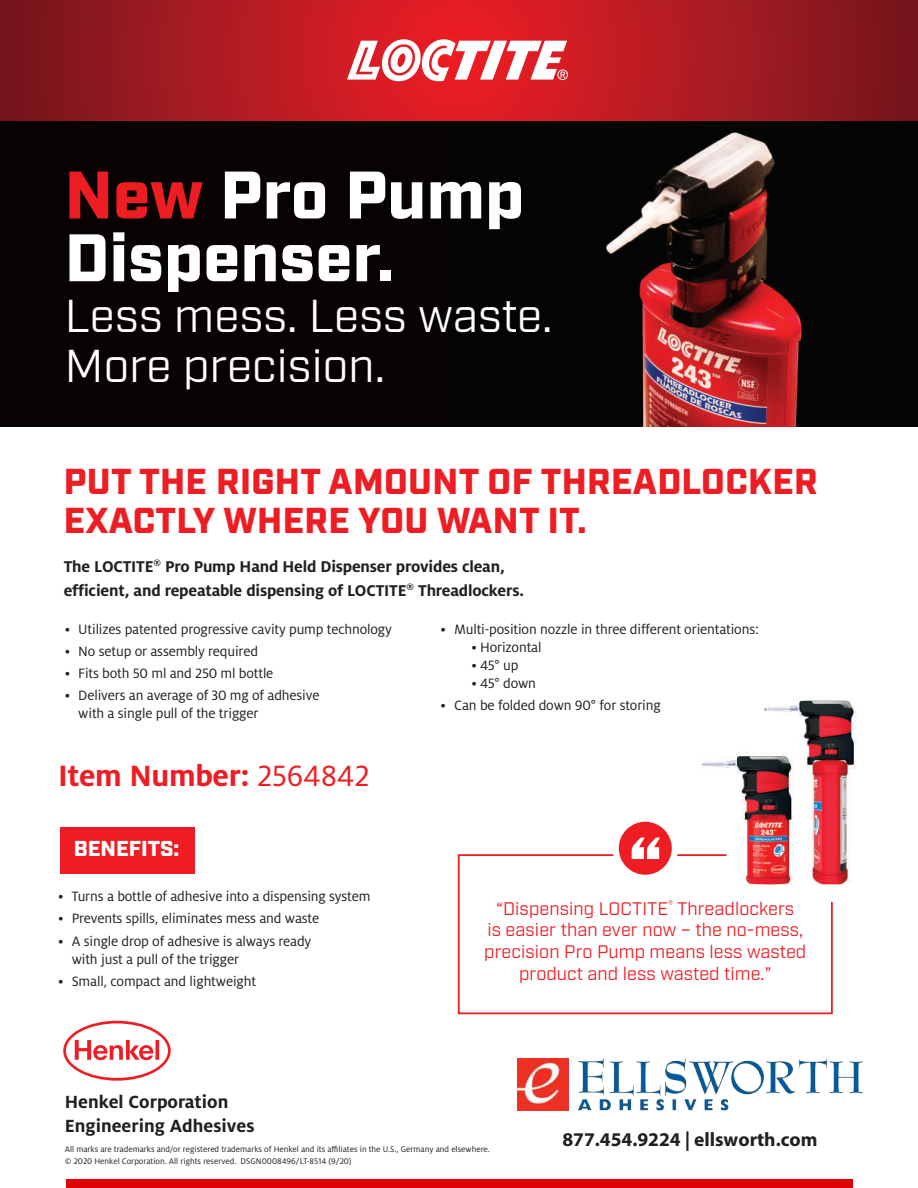
<style>
.page{position:relative;width:918px;height:1188px;background:#fff}
.page>*{position:absolute;margin:0;border:0;box-sizing:border-box;transform-origin:0 0}
.t1{font:900 70.95px "Industry";color:#fff}
.t2{font:900 67.05px/62.8px "Industry";letter-spacing:.005em;color:#fff}
.t3{font:46.05px/50.2px "Industry";letter-spacing:.005em;color:#fff}
.t4{font:900 36px/39px "Industry";letter-spacing:.01em;color:#ee1d23}
.t5{font:700 32.55px "Henkel Milo";letter-spacing:-.01em;color:#ee1d23}
.t6{font:900 21.6px "Industry";color:#fff}
.t7{font:700 19.5px/24px "Henkel Milo";color:#231f20}
.t8{font:700 19.5px "Myriad Pro";color:#231f20}
.t9{font:18.15px/21.8px "Industry";letter-spacing:.005em;color:#ee1d23;text-align:center}
.t10{font:700 17.25px/24px "Henkel Milo";letter-spacing:-.01em;color:#231f20}
.t11{font:15px/18px "Henkel Milo";letter-spacing:-.01em;color:#231f20}
.t12{font:9px/12px "Henkel Milo";color:#231f20}
.s1{color:#ee1d23}
.s2{font-weight:400}
</style>
<div class="page">
<div style="left:66px;top:1179px;width:787px;height:9px;background:#de0304"></div>
<svg style="left:63px;top:1021px;width:108px;height:60px"></svg>
<div style="left:0;top:0;width:918px;height:427px;background:#080302"></div>
<img style="left:605px;top:132px;width:197px;height:295px">
<svg style="left:0;top:0;width:918px;height:121px;background:#ab1a21"></svg>
<svg style="left:347px;top:39px;width:221px;height:42px;background:#f1989b"></svg>
<div style="left:60px;top:827px;width:135px;height:46px;background:#ee1d23"></div>
<svg style="left:457px;top:854px;width:376px;height:161px"></svg>
<div style="left:616px;top:819px;width:59px;height:59px;background:#ee1d23;border-radius:50%"></div>
<div style="left:613px;top:815px;width:65px;height:66px;border:6px solid #fff;border-radius:50%"></div>
<img style="left:701px;top:699px;width:156px;height:193px">
<img style="left:518px;top:1059px;width:345px;height:52px">
<h2 class="t2" style="left:65px;top:167px;width:461px"><span class="s1">New</span> Pro Pump<br>Dispenser.</h2>
<h3 class="t3" style="left:65px;top:291px;width:489px">Less mess. Less waste.<br>More precision.</h3>
<h3 class="t4" style="left:64px;top:464px;width:755px">PUT THE RIGHT AMOUNT OF THREADLOCKER<br>EXACTLY WHERE YOU WANT IT.</h3>
<p class="t10" style="left:64px;top:555px;width:462px">The LOCTITE<sup>®</sup> Pro Pump Hand Held Dispenser provides clean, efficient, and repeatable dispensing of LOCTITE<sup>®</sup> Threadlockers.</p>
<p class="t11" style="left:65px;top:620px;width:329px">• Utilizes patented progressive cavity pump technology</p>
<p class="t11" style="left:65px;top:642px;width:195px">• No setup or assembly required</p>
<p class="t11" style="left:65px;top:665px;width:210px">• Fits both 50 ml and 250 ml bottle</p>
<p class="t11" style="left:78px;top:687px;width:243px;text-indent:-14px">• Delivers an average of 30 mg of adhesive with a single pull of the trigger</p>
<p class="t11" style="left:441px;top:620px;width:320px">• Multi-position nozzle in three different orientations:</p>
<p class="t11" style="left:471px;top:638px;width:72px">• Horizontal</p>
<p class="t11" style="left:471px;top:656px;width:49px">• 45° up</p>
<p class="t11" style="left:471px;top:674px;width:66px">• 45° down</p>
<p class="t11" style="left:441px;top:696px;width:222px">• Can be folded down 90° for storing</p>
<h3 class="t5" style="left:58px;top:757px;width:313px">Item Number: <span class="s2">2564842</span></h3>
<h3 class="t6" style="left:74px;top:836px;width:107px">BENEFITS:</h3>
<p class="t11" style="left:58px;top:888px;width:314px">• Turns a bottle of adhesive into a dispensing system</p>
<p class="t11" style="left:58px;top:910px;width:263px">• Prevents spills, eliminates mess and waste</p>
<p class="t11" style="left:72px;top:932px;width:241px;text-indent:-14px">• A single drop of adhesive is always ready with just a pull of the trigger</p>
<p class="t11" style="left:58px;top:972px;width:199px">• Small, compact and lightweight</p>
<h1 class="t1" style="left:629px;top:820px;width:35px">“</h1>
<p class="t9" style="left:484px;top:898px;width:324px">“Dispensing LOCTITE<sup>®</sup> Threadlockers<br>is easier than ever now – the no-mess, precision Pro Pump means less wasted product and less wasted time.”</p>
<h3 class="t7" style="left:65px;top:1090px;width:191px">Henkel Corporation<br>Engineering Adhesives</h3>
<p class="t12" style="left:65px;top:1143px;width:427px">All marks are trademarks and/or registered trademarks of Henkel and its affiliates in the U.S., Germany and elsewhere. © 2020 Henkel Corporation. All rights reserved. DSGN0008496/LT-8514 (9/20)</p>
<h3 class="t8" style="left:562px;top:1127px;width:257px">877.454.9224 | ellsworth.com</h3>
</div>
